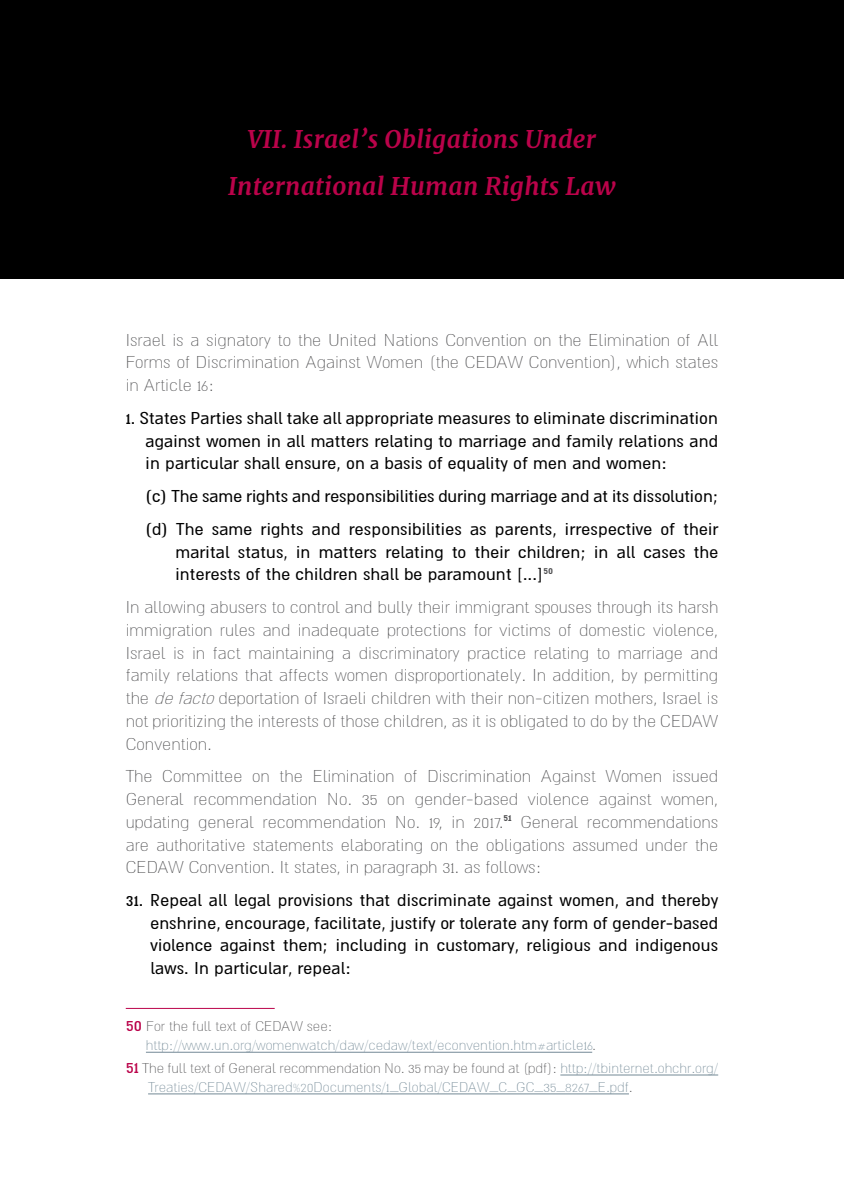
<style>
.page{position:relative;width:844px;height:1191px;background:#fff}
.page>*{position:absolute;margin:0;border:0;box-sizing:border-box;transform-origin:0 0}
.t1{font:italic 700 24.5px/47.2px "Merriweather";letter-spacing:.01em;color:#ba034a;text-align:center}
.t2{font:300 19.25px/22.8px "Almoni DLAAA";color:#4d4d4f;text-align:justify}
.t3{font:19.25px/22.8px "Almoni DLAAA";letter-spacing:.01em;color:#000;text-align:justify}
.t4{font:300 15.75px/18.9px "Almoni DLAAA";color:#738996}
.s1{font-style:italic}
.s2{font-weight:400;font-size:19.25px;color:#ba034a}
.s3{color:#4d4d4f}
</style>
<div class="page">
<div style="left:0;top:0;width:843px;height:279px;background:#000"></div>
<hr style="left:126px;top:1008px;width:148px;height:1px;background:#ba034a">
<hr style="left:146px;top:1052px;width:446px;height:1px;background:#738996">
<hr style="left:560px;top:1074px;width:158px;height:1px;background:#738996">
<hr style="left:148px;top:1093px;width:480px;height:1px;background:#738996">
<p class="t1" style="left:228px;top:115px;width:389px">VII. Israel’s Obligations Under<br>International Human Rights Law</p>
<p class="t2" style="left:126px;top:329px;width:593px">Israel is a signatory to the United Nations Convention on the Elimination of All Forms of Discrimination Against Women (the CEDAW Convention), which states in Article 16:</p>
<p class="t3" style="left:146px;top:407px;width:574px;text-indent:-20px">1. States Parties shall take all appropriate measures to eliminate discrimination against women in all matters relating to marriage and family relations and in particular shall ensure, on a basis of equality of men and women:</p>
<p class="t3" style="left:146px;top:480px;width:574px;line-height:32.7px">(c) The same rights and responsibilities during marriage and at its dissolution; (d) The same rights and responsibilities as parents, irrespective of their</p>
<p class="t3" style="left:175px;top:540px;width:544px">marital status, in matters relating to their children; in all cases the interests of the children shall be paramount […]<sup>50</sup></p>
<p class="t2" style="left:126px;top:596px;width:594px">In allowing abusers to control and bully their immigrant spouses through its harsh immigration rules and inadequate protections for victims of domestic violence, Israel is in fact maintaining a discriminatory practice relating to marriage and family relations that affects women disproportionately. In addition, by permitting the <span class="s1">defacto</span>deportation of Israeli children with their non-citizen mothers, Israel is not prioritizing the interests of those children, as it is obligated to do by the CEDAW Convention.</p>
<p class="t2" style="left:126px;top:765px;width:594px">The Committee on the Elimination of Discrimination Against Women issued General recommendation No. 35 on gender-based violence against women, updating general recommendation No. 19, in 2017.<sup>51</sup> General recommendations are authoritative statements elaborating on the obligations assumed under the CEDAW Convention. It states, in paragraph 31. as follows:</p>
<p class="t3" style="left:150px;top:889px;width:569px;text-indent:-25px">31. Repeal all legal provisions that discriminate against women, and thereby enshrine, encourage, facilitate, justify or tolerate any form of gender-based violence against them; including in customary, religious and indigenous laws. In particular, repeal:</p>
<p class="t4" style="left:146px;top:1017px;width:451px;text-indent:-20px"><span class="s2">50</span> <span class="s3">For the full text of CEDAW see: </span>http://www.un.org/womenwatch/daw/cedaw/text/econvention.htm#article16<span class="s3">.</span></p>
<p class="t4" style="left:148px;top:1058px;width:571px;text-indent:-22px"><span class="s2">51</span> <span class="s3">The full text of General recommendation No. 35 may be found at (pdf):</span> http://tbinternet.ohchr.org/<br>Treaties/CEDAW/Shared%20Documents/1_Global/CEDAW_C_GC_35_8267_E.pdf<span class="s3">.</span></p>
</div>
